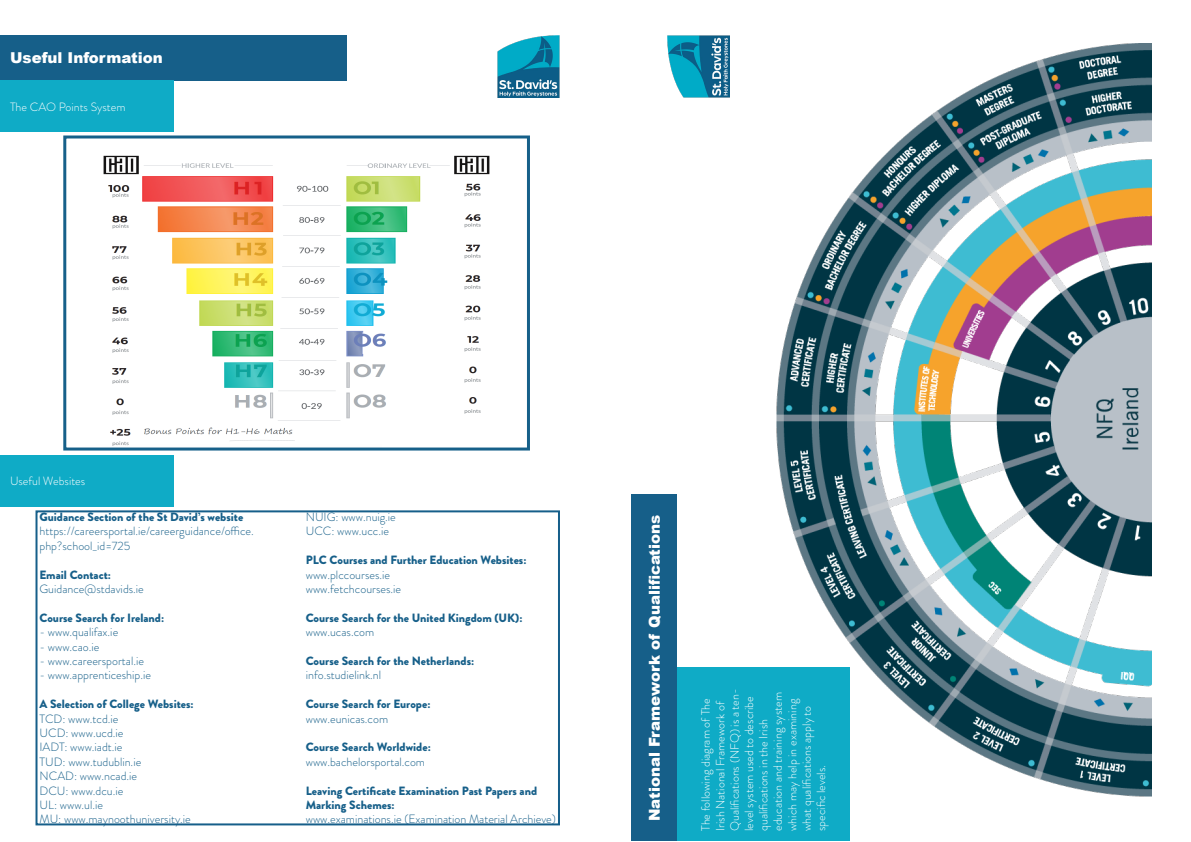
<style>
.page{position:relative;width:1191px;height:842px;background:#fff}
.page>*{position:absolute;margin:0;border:0;box-sizing:border-box;transform-origin:0 0}
.t1{font:900 15px "Arial";color:#fff}
.t2{font:300 12px/14.4px "Brandon Grotesque";color:#165f89}
.t3{font:900 12px/14.4px "Brandon Grotesque";color:#165f89}
.t4{font:300 12px/14.4px "Brandon Grotesque";color:#fff}
</style>
<div class="page">
<div style="left:36px;top:510px;width:524px;height:315px;border:2px solid #165f8a"></div>
<img style="left:776px;top:44px;width:375px;height:752px">
<div style="left:631px;top:495px;width:46px;height:346px;background:#165f89"></div>
<div style="left:677px;top:668px;width:172px;height:173px;background:#0fabc6"></div>
<img style="left:667px;top:35px;width:62px;height:62px">
<div style="left:0;top:35px;width:346px;height:46px;background:#165f89"></div>
<div style="left:0;top:81px;width:173px;height:51px;background:#0fabc6"></div>
<img style="left:497px;top:35px;width:62px;height:62px">
<img style="left:103px;top:155px;width:387px;height:291px">
<div style="left:63px;top:135px;width:467px;height:315px;border:3px solid #166089"></div>
<div style="left:0;top:455px;width:173px;height:51px;background:#0fabc6"></div>
<p class="t1" style="left:10px;top:47px;width:154px">Useful Information</p>
<p class="t4" style="left:10px;top:99px;width:117px">The CAO Points System</p>
<p class="t4" style="left:10px;top:474px;width:77px">Useful Websites</p>
<p class="t3" style="left:40px;top:510px;width:205px">Guidance Section of the St David’s website</p>
<p class="t2" style="left:40px;top:524px;width:216px">https://careersportal.ie/careerguidance/office. php?school_id=725</p>
<p class="t3" style="left:40px;top:567px;width:73px">Email Contact:</p>
<p class="t2" style="left:40px;top:582px;width:106px">Guidance@stdavids.ie</p>
<p class="t3" style="left:40px;top:610px;width:126px">Course Search for Ireland:</p>
<p class="t2" style="left:40px;top:625px;width:80px">- www.qualifax.ie</p>
<p class="t2" style="left:40px;top:639px;width:61px">- www.cao.ie</p>
<p class="t2" style="left:40px;top:654px;width:106px">- www.careersportal.ie</p>
<p class="t2" style="left:40px;top:668px;width:113px">- www.apprenticeship.ie</p>
<p class="t3" style="left:40px;top:697px;width:156px">A Selection of College Websites:</p>
<p class="t2" style="left:40px;top:711px;width:80px">TCD: www.tcd.ie</p>
<p class="t2" style="left:40px;top:726px;width:85px">UCD: www.ucd.ie</p>
<p class="t2" style="left:40px;top:740px;width:84px">IADT: www.iadt.ie</p>
<p class="t2" style="left:40px;top:754px;width:103px">TUD: www.tudublin.ie</p>
<p class="t2" style="left:40px;top:769px;width:99px">NCAD: www.ncad.ie</p>
<p class="t2" style="left:40px;top:783px;width:85px">DCU: www.dcu.ie</p>
<p class="t2" style="left:40px;top:798px;width:65px">UL: www.ul.ie</p>
<p class="t2" style="left:40px;top:812px;width:153px">MU: www.maynoothuniversity.ie</p>
<p class="t2" style="left:306px;top:510px;width:92px">NUIG: www.nuig.ie</p>
<p class="t2" style="left:306px;top:524px;width:85px">UCC: www.ucc.ie</p>
<p class="t3" style="left:306px;top:553px;width:222px">PLC Courses and Further Education Websites:</p>
<p class="t2" style="left:306px;top:567px;width:86px">www.plccourses.ie</p>
<p class="t2" style="left:306px;top:582px;width:97px">www.fetchcourses.ie</p>
<p class="t3" style="left:306px;top:610px;width:218px">Course Search for the United Kingdom (UK):</p>
<p class="t2" style="left:306px;top:625px;width:70px">www.ucas.com</p>
<p class="t3" style="left:306px;top:654px;width:170px">Course Search for the Netherlands:</p>
<p class="t2" style="left:306px;top:668px;width:77px">info.studielink.nl</p>
<p class="t3" style="left:306px;top:697px;width:126px">Course Search for Europe:</p>
<p class="t2" style="left:306px;top:711px;width:84px">www.eunicas.com</p>
<p class="t3" style="left:306px;top:740px;width:126px">Course Search Worldwide:</p>
<p class="t2" style="left:306px;top:754px;width:121px">www.bachelorsportal.com</p>
<p class="t3" style="left:306px;top:783px;width:233px">Leaving Certificate Examination Past Papers and<br>Marking Schemes:</p>
<p class="t2" style="left:306px;top:812px;width:251px">www.examinations.ie (Examination Material Archieve)</p>
<p class="t1" style="left:643px;top:821px;width:308px;rotate:-90deg">National Framework of Qualifications</p>
<p class="t4" style="left:698px;top:831px;width:144px;rotate:-90deg">The following diagram of The<br>Irish National Framework of<br>Qualifications (NFQ) is a ten&shy;level system used to describe qualifications in the Irish education and training system which may help in examining what qualifications apply to specific levels.</p>
</div>
